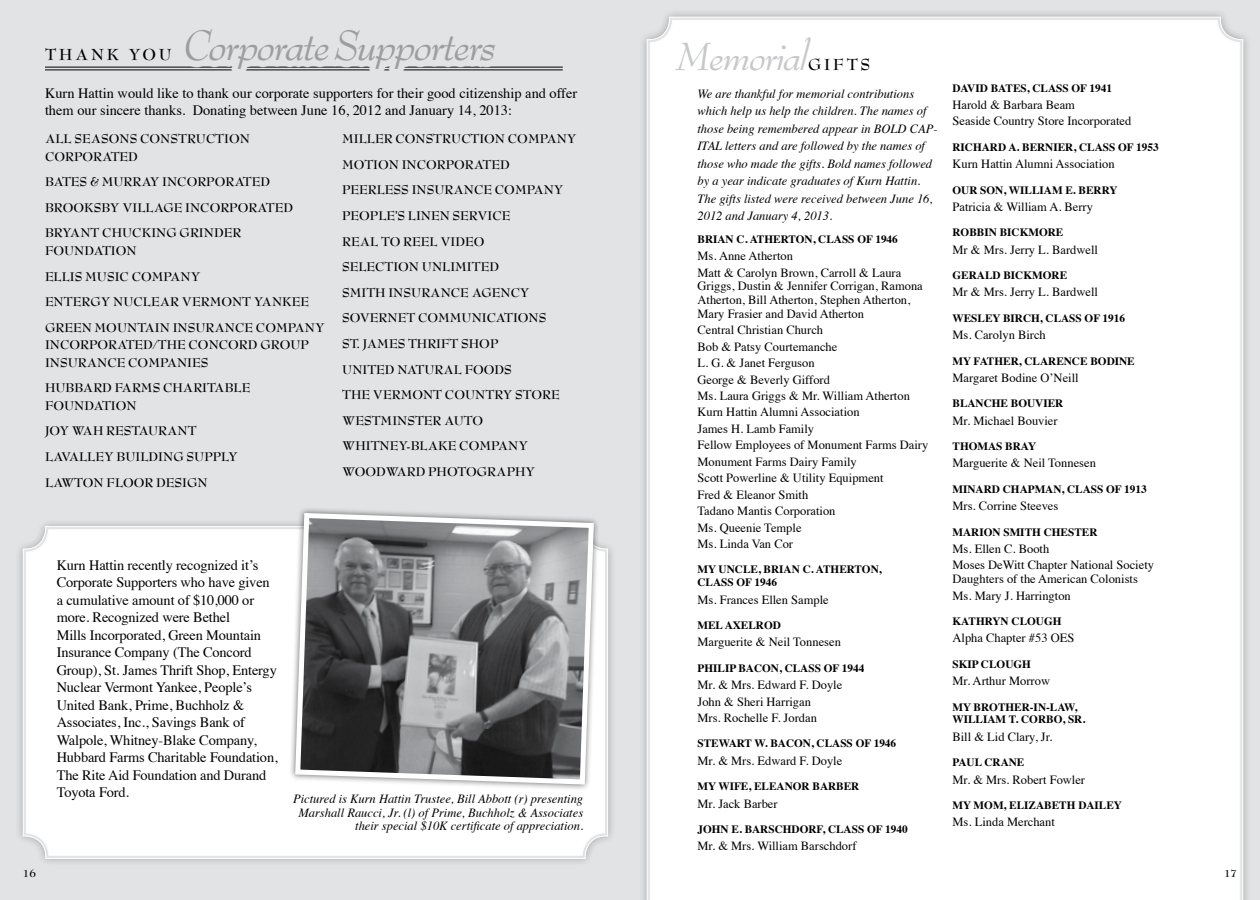
<style>
.page{position:relative;width:1260px;height:900px;background:#fff}
.page>*{position:absolute;margin:0;border:0;box-sizing:border-box;transform-origin:0 0}
.t1{font:italic 46.62px "Bernhard Modern Std";letter-spacing:-.03em;color:#9c9ea1}
.t2{font:italic 42.88px "Bernhard Modern Std";letter-spacing:-.03em;color:#c7c8ca}
.t3{font:700 17.5px "Bernhard Modern Std";letter-spacing:.16em;color:#000}
.t4{font:14.38px/17.5px "Times";letter-spacing:-.01em;color:#000}
.t5{font:700 13.75px/25.6px "Bernhard Modern Std";color:#000}
.t6{font:12.5px/16.5px "Times";color:#000}
.t7{font:italic 12.5px/17.5px "Times";color:#000}
.t8{font:700 11.25px/12.9px "Times";color:#000}
.t9{font:700 11.25px "Bernhard Modern Std";color:#000}
</style>
<div class="page">
<div style="left:0;top:0;width:630px;height:900px;background:#e2e3e4"></div>
<div style="left:630px;top:0;width:630px;height:900px;background:#e2e3e4"></div>
<div style="left:639px;top:9px;width:612px;height:891px;background:#000;opacity:.25"></div>
<div style="left:650px;top:20px;width:590px;height:880px;background:#fff"></div>
<div style="left:15px;top:518px;width:601px;height:349px;background:#000;opacity:.25"></div>
<div style="left:23px;top:526px;width:585px;height:333px;background:#fff"></div>
<hr style="left:45px;top:67px;width:518px;height:1px;background:#000">
<hr style="left:45px;top:70px;width:518px;height:1px;background:#000">
<div style="left:180px;top:22px;width:322px;height:53px;background:#e2e3e4"></div>
<div style="left:289px;top:507px;width:311px;height:284px;background:#000;opacity:.54"></div>
<svg style="left:293px;top:510px;width:303px;height:277px;background:#818283"></svg>
<h3 class="t3" style="left:45px;top:45px;width:128px">THANK YOU</h3>
<h1 class="t1" style="left:182px;top:21px;width:315px">Corporate Supporters</h1>
<p class="t4" style="left:45px;top:83px;width:534px">Kurn Hattin would like to thank our corporate supporters for their good citizenship and offer them our sincere thanks. Donating between June 16, 2012 and January 14, 2013:</p>
<p class="t5" style="left:45px;top:130px;width:206px;line-height:17.5px">ALL SEASONS CONSTRUCTION<br>CORPORATED</p>
<p class="t5" style="left:45px;top:169px;width:250px">BATES &amp; MURRAY INCORPORATED<br>BROOKSBY VILLAGE INCORPORATED<br>BRYANT CHUCKING GRINDER</p>
<p class="t5" style="left:45px;top:238px;width:281px">FOUNDATION<br>ELLIS MUSIC COMPANY<br>ENTERGY NUCLEAR VERMONT YANKEE<br>GREEN MOUNTAIN INSURANCE COMPANY</p>
<p class="t5" style="left:45px;top:336px;width:265px;line-height:17.5px">INCORPORATED/THE CONCORD GROUP<br>INSURANCE COMPANIES</p>
<p class="t5" style="left:45px;top:380px;width:207px;line-height:17.5px">HUBBARD FARMS CHARITABLE<br>FOUNDATION</p>
<p class="t5" style="left:45px;top:419px;width:195px">JOY WAH RESTAURANT<br>LAVALLEY BUILDING SUPPLY<br>LAWTON FLOOR DESIGN</p>
<p class="t5" style="left:342px;top:126px;width:236px">MILLER CONSTRUCTION COMPANY<br>MOTION INCORPORATED<br>PEERLESS INSURANCE COMPANY<br>PEOPLE’S LINEN SERVICE<br>REAL TO REEL VIDEO<br>SELECTION UNLIMITED<br>SMITH INSURANCE AGENCY<br>SOVERNET COMMUNICATIONS<br>ST. JAMES THRIFT SHOP<br>UNITED NATURAL FOODS<br>THE VERMONT COUNTRY STORE<br>WESTMINSTER AUTO<br>WHITNEY-BLAKE COMPANY<br>WOODWARD PHOTOGRAPHY</p>
<p class="t9" style="left:23px;top:868px;width:14px">16</p>
<p class="t4" style="left:57px;top:555px;width:222px">Kurn Hattin recently recognized it’s Corporate Supporters who have given a cumulative amount of $10,000 or more. Recognized were Bethel<br>Mills Incorporated, Green Mountain Insurance Company (The Concord Group), St. James Thrift Shop, Entergy Nuclear Vermont Yankee, People’s United Bank, Prime, Buchholz &amp; Associates, Inc., Savings Bank of Walpole, Whitney-Blake Company, Hubbard Farms Charitable Foundation, The Rite Aid Foundation and Durand Toyota Ford.</p>
<p class="t7" style="left:293px;top:791px;width:292px;line-height:13.8px;text-align:right">Pictured is Kurn Hattin Trustee, Bill Abbott (r) presenting<br>Marshall Raucci, Jr. (l) of Prime, Buchholz &amp; Associates their special $10K certificate of appreciation.</p>
<h2 class="t2" style="left:675px;top:35px;width:134px">Memorial</h2>
<h3 class="t3" style="left:808px;top:56px;width:63px">GIFTS</h3>
<p class="t7" style="left:698px;top:84px;width:242px">We are thankful for memorial contributions which help us help the children. The names of those being remembered appear in BOLD CAP-ITAL letters and are followed by the names of those who made the gifts. Bold names followed by a year indicate graduates of Kurn Hattin.<br>The gifts listed were received between June 16, 2012 and January 4, 2013.</p>
<p class="t8" style="left:698px;top:231px;width:202px">BRIAN C. ATHERTON, CLASS OF 1946</p>
<p class="t6" style="left:698px;top:247px;width:205px">Ms. Anne Atherton<br>Matt &amp; Carolyn Brown, Carroll &amp; Laura</p>
<p class="t6" style="left:698px;top:278px;width:227px;line-height:13.8px">Griggs, Dustin &amp; Jennifer Corrigan, Ramona<br>Atherton, Bill Atherton, Stephen Atherton,<br>Mary Frasier and David Atherton</p>
<p class="t6" style="left:698px;top:321px;width:232px">Central Christian Church<br>Bob &amp; Patsy Courtemanche<br>L. G. &amp; Janet Ferguson<br>George &amp; Beverly Gifford<br>Ms. Laura Griggs &amp; Mr. William Atherton<br>Kurn Hattin Alumni Association<br>James H. Lamb Family<br>Fellow Employees of Monument Farms Dairy<br>Monument Farms Dairy Family<br>Scott Powerline &amp; Utility Equipment<br>Fred &amp; Eleanor Smith<br>Tadano Mantis Corporation<br>Ms. Queenie Temple<br>Ms. Linda Van Cor</p>
<p class="t8" style="left:698px;top:562px;width:186px">MY UNCLE, BRIAN C. ATHERTON,<br>CLASS OF 1946</p>
<p class="t6" style="left:698px;top:590px;width:133px">Ms. Frances Ellen Sample</p>
<p class="t8" style="left:698px;top:618px;width:85px">MEL AXELROD</p>
<p class="t6" style="left:698px;top:633px;width:145px">Marguerite &amp; Neil Tonnesen</p>
<p class="t8" style="left:698px;top:660px;width:168px">PHILIP BACON, CLASS OF 1944</p>
<p class="t6" style="left:698px;top:676px;width:146px">Mr. &amp; Mrs. Edward F. Doyle<br>John &amp; Sheri Harrigan<br>Mrs. Rochelle F. Jordan</p>
<p class="t8" style="left:698px;top:736px;width:200px">STEWART W. BACON, CLASS OF 1946</p>
<p class="t6" style="left:698px;top:751px;width:146px">Mr. &amp; Mrs. Edward F. Doyle</p>
<p class="t8" style="left:698px;top:779px;width:163px">MY WIFE, ELEANOR BARBER</p>
<p class="t6" style="left:698px;top:794px;width:82px">Mr. Jack Barber</p>
<p class="t8" style="left:698px;top:822px;width:212px">JOHN E. BARSCHDORF, CLASS OF 1940</p>
<p class="t6" style="left:698px;top:837px;width:161px">Mr. &amp; Mrs. William Barschdorf</p>
<p class="t8" style="left:952px;top:80px;width:161px">DAVID BATES, CLASS OF 1941</p>
<p class="t6" style="left:952px;top:95px;width:180px">Harold &amp; Barbara Beam<br>Seaside Country Store Incorporated</p>
<p class="t8" style="left:952px;top:139px;width:208px">RICHARD A. BERNIER, CLASS OF 1953</p>
<p class="t6" style="left:952px;top:155px;width:164px">Kurn Hattin Alumni Association</p>
<p class="t8" style="left:952px;top:182px;width:167px">OUR SON, WILLIAM E. BERRY</p>
<p class="t6" style="left:952px;top:197px;width:142px">Patricia &amp; William A. Berry</p>
<p class="t8" style="left:952px;top:225px;width:112px">ROBBIN BICKMORE</p>
<p class="t6" style="left:952px;top:240px;width:147px">Mr &amp; Mrs. Jerry L. Bardwell</p>
<p class="t8" style="left:952px;top:268px;width:116px">GERALD BICKMORE</p>
<p class="t6" style="left:952px;top:283px;width:147px">Mr &amp; Mrs. Jerry L. Bardwell</p>
<p class="t8" style="left:952px;top:310px;width:174px">WESLEY BIRCH, CLASS OF 1916</p>
<p class="t6" style="left:952px;top:326px;width:95px">Ms. Carolyn Birch</p>
<p class="t8" style="left:952px;top:353px;width:184px">MY FATHER, CLARENCE BODINE</p>
<p class="t6" style="left:952px;top:368px;width:128px">Margaret Bodine O’Neill</p>
<p class="t8" style="left:952px;top:396px;width:112px">BLANCHE BOUVIER</p>
<p class="t6" style="left:952px;top:411px;width:107px">Mr. Michael Bouvier</p>
<p class="t8" style="left:952px;top:439px;width:85px">THOMAS BRAY</p>
<p class="t6" style="left:952px;top:454px;width:145px">Marguerite &amp; Neil Tonnesen</p>
<p class="t8" style="left:952px;top:481px;width:196px">MINARD CHAPMAN, CLASS OF 1913</p>
<p class="t6" style="left:952px;top:497px;width:107px">Mrs. Corrine Steeves</p>
<p class="t8" style="left:952px;top:524px;width:147px">MARION SMITH CHESTER</p>
<p class="t6" style="left:952px;top:539px;width:203px">Ms. Ellen C. Booth<br>Moses DeWitt Chapter National Society</p>
<p class="t6" style="left:952px;top:570px;width:187px">Daughters of the American Colonists<br>Ms. Mary J. Harrington</p>
<p class="t8" style="left:952px;top:614px;width:111px">KATHRYN CLOUGH</p>
<p class="t6" style="left:952px;top:629px;width:123px">Alpha Chapter #53 OES</p>
<p class="t8" style="left:952px;top:656px;width:80px">SKIP CLOUGH</p>
<p class="t6" style="left:952px;top:672px;width:99px">Mr. Arthur Morrow</p>
<p class="t8" style="left:952px;top:699px;width:134px">MY BROTHER-IN-LAW,<br>WILLIAM T. CORBO, SR.</p>
<p class="t6" style="left:952px;top:727px;width:101px">Bill &amp; Lid Clary, Jr.</p>
<p class="t8" style="left:952px;top:755px;width:73px">PAUL CRANE</p>
<p class="t6" style="left:952px;top:770px;width:134px">Mr. &amp; Mrs. Robert Fowler</p>
<p class="t8" style="left:952px;top:797px;width:171px">MY MOM, ELIZABETH DAILEY</p>
<p class="t6" style="left:952px;top:813px;width:104px">Ms. Linda Merchant</p>
<p class="t9" style="left:1224px;top:868px;width:14px">17</p>
</div>
